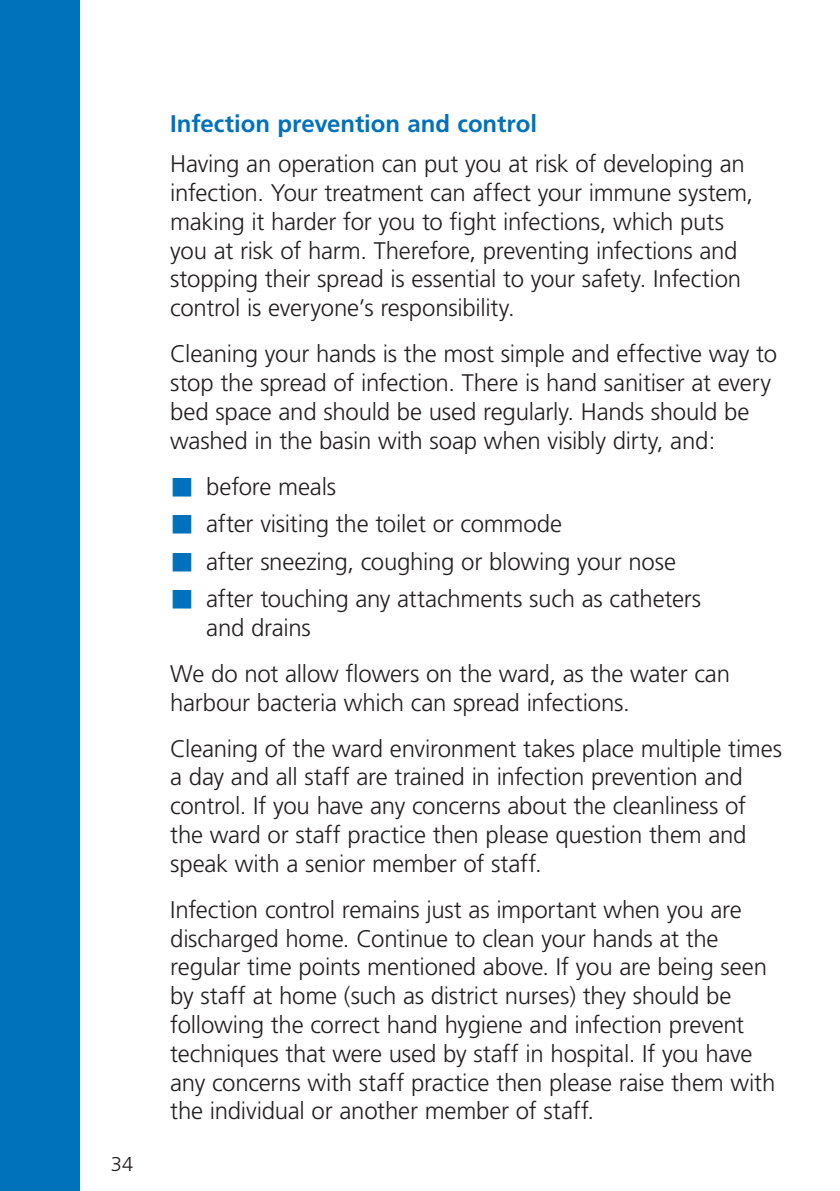
<style>
.page{position:relative;width:840px;height:1191px;background:#fff}
.page>*{position:absolute;margin:0;border:0;box-sizing:border-box;transform-origin:0 0}
.t1{font:300 24px/28.8px "Frutiger";letter-spacing:-.01em;color:#231f20}
.t2{font:700 24px "Frutiger";color:#0072bc}
.t3{font:300 20px "Frutiger";color:#231f20}
</style>
<div class="page">
<div style="left:0;top:0;width:79px;height:1191px;background:#0072bc"></div>
<p class="t3" style="left:111px;top:1152px;width:24px">34</p>
<p class="t2" style="left:170px;top:110px;width:368px">Infection prevention and control</p>
<p class="t1" style="left:170px;top:149px;width:584px">Having an operation can put you at risk of developing an infection. Your treatment can affect your immune system, making it harder for you to fight infections, which puts you at risk of harm. Therefore, preventing infections and stopping their spread is essential to your safety. Infection control is everyone’s responsibility.</p>
<p class="t1" style="left:170px;top:339px;width:608px">Cleaning your hands is the most simple and effective way to stop the spread of infection. There is hand sanitiser at every bed space and should be used regularly. Hands should be washed in the basin with soap when visibly dirty, and:</p>
<p class="t1" style="left:206px;top:467px;width:496px;line-height:37.6px">before meals<br>after visiting the toilet or commode<br>after sneezing, coughing or blowing your nose after touching any attachments such as catheters</p>
<p class="t1" style="left:170px;top:605px;width:561px;line-height:45.8px;text-indent:36px">and drains<br>We do not allow flowers on the ward, as the water can</p>
<p class="t1" style="left:170px;top:679px;width:613px;line-height:45.8px">harbour bacteria which can spread infections.<br>Cleaning of the ward environment takes place multiple times</p>
<p class="t1" style="left:170px;top:762px;width:577px">a day and all staff are trained in infection prevention and control. If you have any concerns about the cleanliness of the ward or staff practice then please question them and speak with a senior member of staff.</p>
<p class="t1" style="left:170px;top:895px;width:606px">Infection control remains just as important when you are discharged home. Continue to clean your hands at the regular time points mentioned above. If you are being seen by staff at home (such as district nurses) they should be following the correct hand hygiene and infection prevent techniques that were used by staff in hospital. If you have any concerns with staff practice then please raise them with the individual or another member of staff.</p>
</div>
